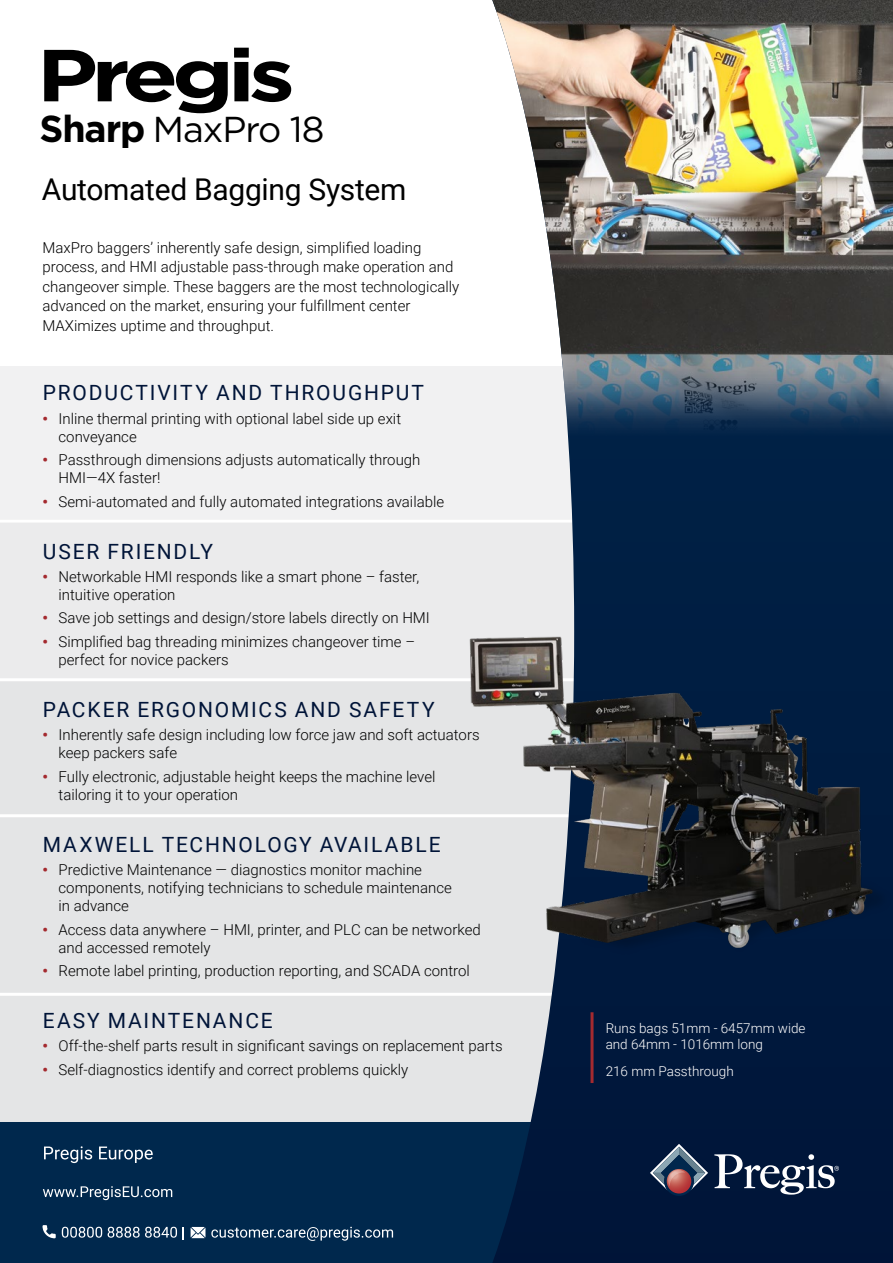
<style>
.page{position:relative;width:893px;height:1263px;background:#fff}
.page>*{position:absolute;margin:0;border:0;box-sizing:border-box;transform-origin:0 0}
.t1{font:700 73.5px "Gotham";letter-spacing:-.07em;color:#000;scale:1.25 1}
.t2{font:36px "Gotham";letter-spacing:-.03em;color:#000}
.t3{font:30px "Roboto";letter-spacing:-.01em;color:#000}
.t4{font:21px "Roboto";letter-spacing:.085em;color:#001438}
.t5{font:300 15px/18px "Roboto";color:#000}
.t6{font:300 13.5px/16.5px "Roboto";color:#fff}
.s1{font-weight:700;font-size:37.5px}
.s2{font-weight:900;color:#a42a2f}
</style>
<div class="page">
<div style="left:0;top:366px;width:854px;height:153px;background:#f1f1f2"></div>
<div style="left:0;top:519px;width:854px;height:161px;background:#ebebec"></div>
<div style="left:0;top:680px;width:854px;height:466px;background:#e4e5e6"></div>
<hr style="left:0;top:519px;width:581px;height:3px;background:#fff">
<hr style="left:0;top:814px;width:581px;height:3px;background:#fff">
<hr style="left:0;top:678px;width:581px;height:3px;background:#fff">
<hr style="left:0;top:993px;width:581px;height:3px;background:#fff">
<div style="left:0;top:1123px;width:893px;height:140px;background:#00284d"></div>
<svg style="left:62px;top:1227px;width:40px;height:11px"></svg>
<svg style="left:108px;top:1227px;width:69px;height:11px"></svg>
<svg style="left:183px;top:1227px;width:1px;height:12px"></svg>
<svg style="left:43px;top:1225px;width:13px;height:13px"></svg>
<svg style="left:191px;top:1227px;width:14px;height:11px"></svg>
<svg style="left:211px;top:1227px;width:182px;height:14px"></svg>
<svg style="left:44px;top:1146px;width:48px;height:17px"></svg>
<svg style="left:99px;top:1146px;width:54px;height:17px"></svg>
<svg style="left:43px;top:1186px;width:129px;height:14px"></svg>
<svg style="left:492px;top:451px;width:401px;height:812px;background:#1c3353"></svg>
<img style="left:492px;top:0;width:401px;height:451px">
<hr style="left:590px;top:1012px;width:3px;height:71px;background:#a42a2f">
<img style="left:469px;top:622px;width:424px;height:338px">
<svg style="left:664px;top:1166px;width:30px;height:30px"></svg>
<div style="left:667px;top:1169px;width:24px;height:24px;background:#b53236;border-radius:12px"></div>
<svg style="left:650px;top:1144px;width:58px;height:47px"></svg>
<svg style="left:714px;top:1154px;width:125px;height:40px;background:#42526d"></svg>
<h1 class="t1" style="left:37px;top:27px;width:208px">Pregis</h1>
<h2 class="t2" style="left:40px;top:106px;width:286px"><span class="s1">Sharp</span> MaxPro 18</h2>
<h3 class="t3" style="left:42px;top:169px;width:366px">Automated Bagging System</h3>
<p class="t5" style="left:43px;top:237px;width:418px;line-height:19.5px">MaxPro baggers’ inherently safe design, simplified loading process, and HMI adjustable pass-through make operation and changeover simple. These baggers are the most technologically advanced on the market, ensuring your fulfillment center MAXimizes uptime and throughput.</p>
<h3 class="t4" style="left:43px;top:378px;width:383px">PRODUCTIVITY AND THROUGHPUT</h3>
<p class="t5" style="left:59px;top:409px;width:344px;text-indent:-16px"><span class="s2">•</span> Inline thermal printing with optional label side up exit conveyance</p>
<p class="t5" style="left:59px;top:450px;width:363px;text-indent:-16px"><span class="s2">•</span> Passthrough dimensions adjusts automatically through<br>HMI—4X faster!</p>
<p class="t5" style="left:43px;top:492px;width:403px"><span class="s2">•</span> Semi-automated and fully automated integrations available</p>
<h3 class="t4" style="left:43px;top:536px;width:172px">USER FRIENDLY</h3>
<p class="t5" style="left:59px;top:567px;width:362px;text-indent:-16px"><span class="s2">•</span> Networkable HMI responds like a smart phone – faster, intuitive operation</p>
<p class="t5" style="left:43px;top:609px;width:389px"><span class="s2">•</span> Save job settings and design/store labels directly on HMI</p>
<p class="t5" style="left:59px;top:632px;width:358px;text-indent:-16px"><span class="s2">•</span> Simplified bag threading minimizes changeover time – perfect for novice packers</p>
<h3 class="t4" style="left:43px;top:695px;width:393px">PACKER ERGONOMICS AND SAFETY</h3>
<p class="t5" style="left:59px;top:725px;width:423px;text-indent:-16px"><span class="s2">•</span> Inherently safe design including low force jaw and soft actuators keep packers safe</p>
<p class="t5" style="left:59px;top:767px;width:378px;text-indent:-16px"><span class="s2">•</span> Fully electronic, adjustable height keeps the machine level tailoring it to your operation</p>
<h3 class="t4" style="left:43px;top:829px;width:399px">MAXWELL TECHNOLOGY AVAILABLE</h3>
<p class="t5" style="left:59px;top:860px;width:395px;text-indent:-16px"><span class="s2">•</span> Predictive Maintenance — diagnostics monitor machine components, notifying technicians to schedule maintenance in advance</p>
<p class="t5" style="left:59px;top:920px;width:424px;text-indent:-16px"><span class="s2">•</span> Access data anywhere – HMI, printer, and PLC can be networked and accessed remotely</p>
<p class="t5" style="left:43px;top:961px;width:429px"><span class="s2">•</span> Remote label printing, production reporting, and SCADA control</p>
<h3 class="t4" style="left:43px;top:1006px;width:231px">EASY MAINTENANCE</h3>
<p class="t5" style="left:43px;top:1036px;width:462px"><span class="s2">•</span> Off-the-shelf parts result in significant savings on replacement parts</p>
<p class="t5" style="left:43px;top:1060px;width:367px"><span class="s2">•</span> Self-diagnostics identify and correct problems quickly</p>
<p class="t6" style="left:606px;top:1019px;width:201px">Runs bags 51mm - 6457mm wide and 64mm - 1016mm long</p>
<p class="t6" style="left:606px;top:1062px;width:130px">216 mm Passthrough</p>
</div>
